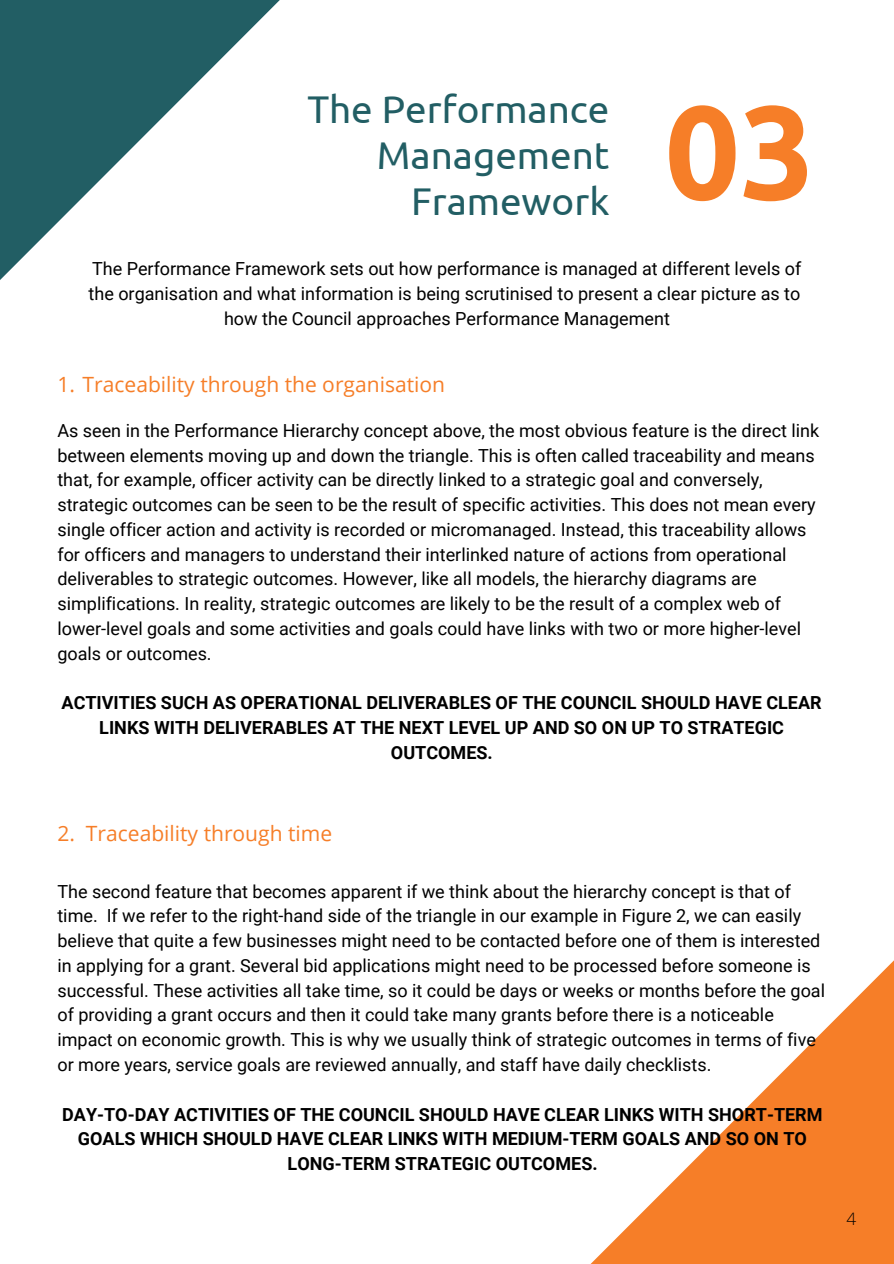
<style>
.page{position:relative;width:894px;height:1264px;background:#fff}
.page>*{position:absolute;margin:0;border:0;box-sizing:border-box;transform-origin:0 0}
.t1{font:700 132.45px "Ubuntu";color:#f67e28}
.t2{font:38.55px/46.2px "Ubuntu";color:#225e64;text-align:right}
.t3{font:21px "Open Sans";color:#f67e28}
.t4{font:18px/24.8px "Roboto";color:#000}
.t5{font:700 18px/24.8px "Roboto";color:#000;text-align:center}
.t6{font:300 17.1px "Open Sans";color:#000}
</style>
<div class="page">
<svg style="left:0;top:0;width:280px;height:280px"></svg>
<svg style="left:591px;top:961px;width:302px;height:302px"></svg>
<h2 class="t2" style="left:307px;top:85px;width:303px">The Performance<br>Management<br>Framework</h2>
<h1 class="t1" style="left:664px;top:76px;width:152px">03</h1>
<p class="t4" style="left:88px;top:257px;width:714px;text-align:center">The Performance Framework sets out how performance is managed at different levels of the organisation and what information is being scrutinised to present a clear picture as to how the Council approaches Performance Management</p>
<p class="t3" style="left:57px;top:369px;width:389px">1. Traceability through the organisation</p>
<p class="t4" style="left:57px;top:418px;width:763px">As seen in the Performance Hierarchy concept above, the most obvious feature is the direct link between elements moving up and down the triangle. This is often called traceability and means that, for example, officer activity can be directly linked to a strategic goal and conversely, strategic outcomes can be seen to be the result of specific activities. This does not mean every single officer action and activity is recorded or micromanaged. Instead, this traceability allows for officers and managers to understand their interlinked nature of actions from operational deliverables to strategic outcomes. However, like all models, the hierarchy diagrams are simplifications. In reality, strategic outcomes are likely to be the result of a complex web of lower-level goals and some activities and goals could have links with two or more higher-level goals or outcomes.</p>
<p class="t5" style="left:62px;top:691px;width:761px">ACTIVITIES SUCH AS OPERATIONAL DELIVERABLES OF THE COUNCIL SHOULD HAVE CLEAR<br>LINKS WITH DELIVERABLES AT THE NEXT LEVEL UP AND SO ON UP TO STRATEGIC<br>OUTCOMES.</p>
<p class="t3" style="left:57px;top:818px;width:276px">2. Traceability through time</p>
<p class="t4" style="left:57px;top:879px;width:769px">The second feature that becomes apparent if we think about the hierarchy concept is that of time. If we refer to the right-hand side of the triangle in our example in Figure 2, we can easily believe that quite a few businesses might need to be contacted before one of them is interested in applying for a grant. Several bid applications might need to be processed before someone is successful. These activities all take time, so it could be days or weeks or months before the goal of providing a grant occurs and then it could take many grants before there is a noticeable impact on economic growth. This is why we usually think of strategic outcomes in terms of five or more years, service goals are reviewed annually, and staff have daily checklists.</p>
<p class="t5" style="left:62px;top:1102px;width:761px">DAY-TO-DAY ACTIVITIES OF THE COUNCIL SHOULD HAVE CLEAR LINKS WITH SHORT-TERM<br>GOALS WHICH SHOULD HAVE CLEAR LINKS WITH MEDIUM-TERM GOALS AND SO ON TO<br>LONG-TERM STRATEGIC OUTCOMES.</p>
<p class="t6" style="left:846px;top:1206px;width:11px">4</p>
</div>
